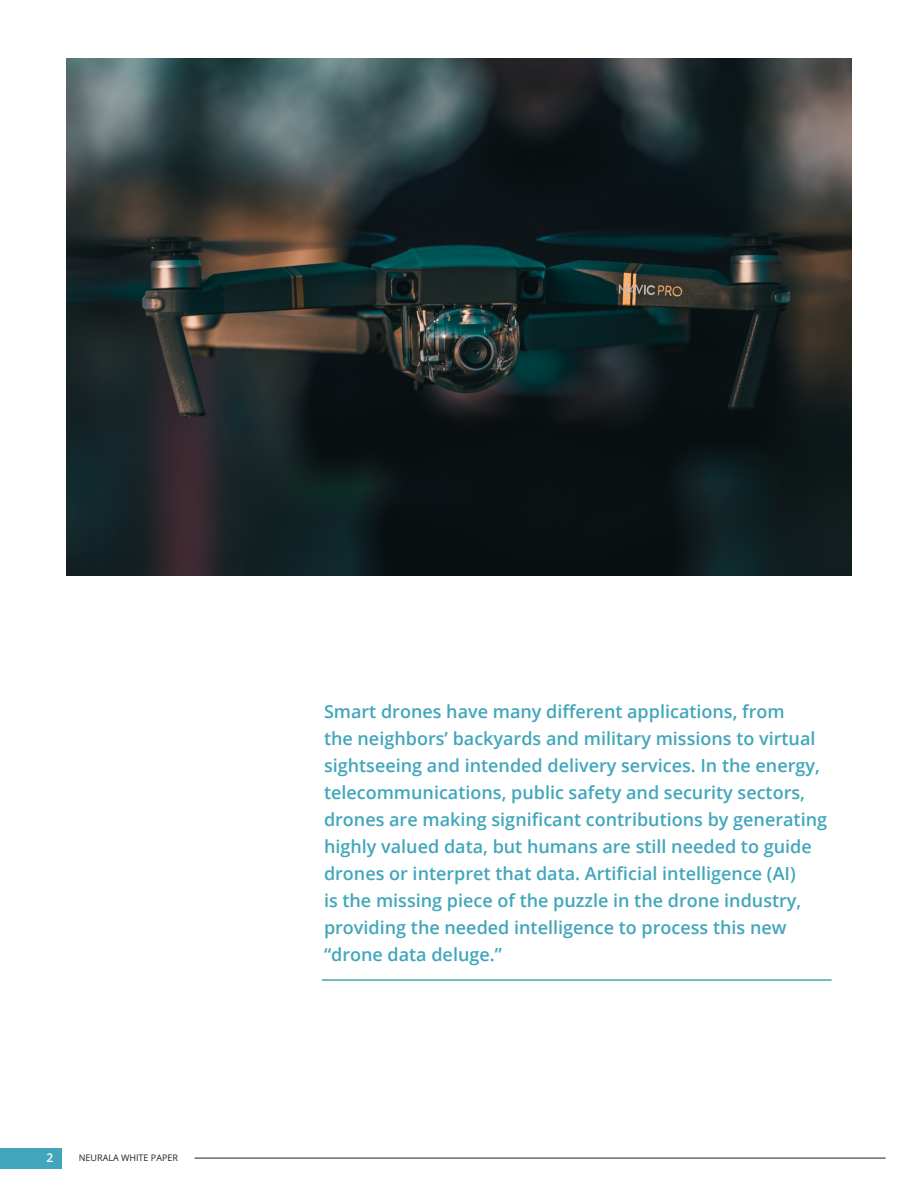
<style>
.page{position:relative;width:918px;height:1188px;background:#fff}
.page>*{position:absolute;margin:0;border:0;box-sizing:border-box;transform-origin:0 0}
.Pull_Quote__Intro_Pa{font:600 18px/27px "Open Sans";color:#41a6bb}
.t1{font:600 12px "Open Sans";color:#fff}
.t2{font:9px "Open Sans";color:#231f20}
</style>
<div class="page">
<hr style="left:195px;top:1158px;width:691px;height:1px;background:#231f20">
<div style="left:0;top:1148px;width:62px;height:20px;background:#41a6bb"></div>
<img style="left:67px;top:58px;width:784px;height:518px">
<hr style="left:322px;top:979px;width:510px;height:2px;background:#41a6bb">
<p class="t1" style="left:46px;top:1149px;width:8px">2</p>
<p class="t2" style="left:79px;top:1152px;width:101px">NEURALA WHITE PAPER</p>
<p class="Pull_Quote__Intro_Pa" style="left:324px;top:698px;width:505px">Smart drones have many different applications, from<br>the neighbors’ backyards and military missions to virtual sightseeing and intended delivery services. In the energy, telecommunications, public safety and security sectors, drones are making significant contributions by generating highly valued data, but humans are still needed to guide drones or interpret that data. Artificial intelligence (AI)<br>is the missing piece of the puzzle in the drone industry, providing the needed intelligence to process this new “drone data deluge.”</p>
</div>
